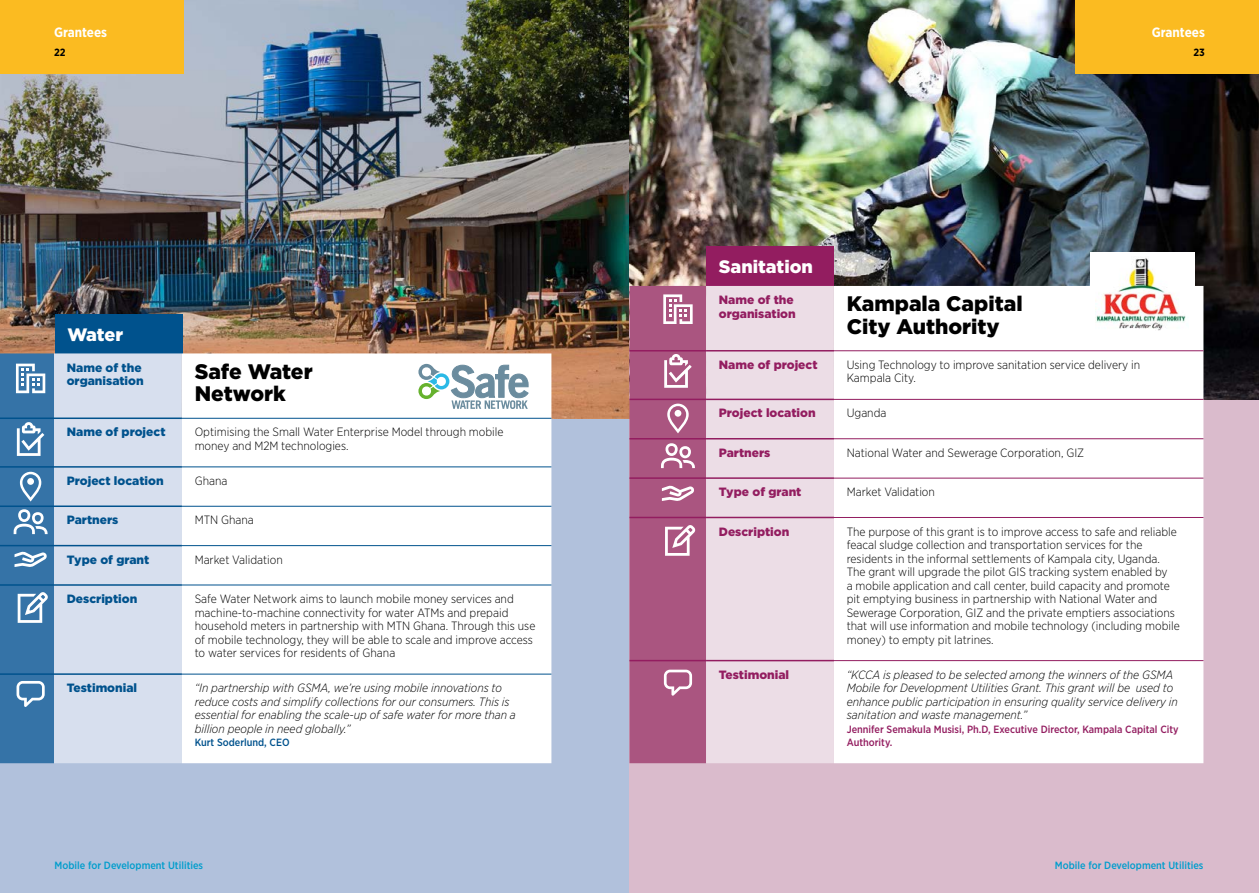
<style>
.page{position:relative;width:1259px;height:893px;background:#fff}
.page>*{position:absolute;margin:0;border:0;box-sizing:border-box;transform-origin:0 0}
.t1{font:900 21px/22.5px "Gotham";color:#000}
.t2{font:900 18px "Gotham";color:#fff}
.t3{font:700 13.5px "Gotham Narrow";color:#fff}
.t4{font:300 12px/13.5px "Gotham Narrow";color:#000}
.t5{font:italic 300 12px/13.5px "Gotham Narrow";color:#000}
.t6{font:900 12px/13.5px "Gotham";color:#931d60}
.t7{font:900 12px/13.5px "Gotham";color:#00528d}
.t8{font:500 10.5px/13.5px "Gotham Narrow";color:#931d60}
.t9{font:500 10.5px "Gotham Narrow";color:#009dcc}
.t10{font:500 10.5px "Gotham Narrow";color:#00528d}
.t11{font:700 10.5px "Gotham Narrow";color:#000}
</style>
<div class="page">
<div style="left:0;top:249px;width:629px;height:644px;background:#b1c1dc"></div>
<div style="left:629px;top:249px;width:630px;height:644px;background:#dabbcc"></div>
<img style="left:0;top:0;width:629px;height:418px">
<img style="left:629px;top:0;width:630px;height:399px">
<div style="left:55px;top:314px;width:128px;height:39px;background:#00528d"></div>
<div style="left:706px;top:246px;width:128px;height:40px;background:#931d60"></div>
<div style="left:706px;top:286px;width:128px;height:477px;background:#ecdde6"></div>
<div style="left:834px;top:286px;width:369px;height:477px;background:#fff"></div>
<hr style="left:706px;top:350px;width:128px;height:1px;background:#931d60">
<hr style="left:834px;top:350px;width:369px;height:1px;background:#931d60">
<hr style="left:706px;top:399px;width:128px;height:1px;background:#931d60">
<hr style="left:834px;top:399px;width:369px;height:1px;background:#931d60">
<hr style="left:706px;top:438px;width:128px;height:1px;background:#931d60">
<hr style="left:834px;top:438px;width:369px;height:1px;background:#931d60">
<hr style="left:706px;top:477px;width:128px;height:2px;background:#931d60">
<hr style="left:834px;top:478px;width:369px;height:1px;background:#931d60">
<hr style="left:706px;top:517px;width:128px;height:1px;background:#931d60">
<hr style="left:834px;top:517px;width:369px;height:1px;background:#931d60">
<hr style="left:706px;top:660px;width:128px;height:1px;background:#931d60">
<hr style="left:834px;top:660px;width:369px;height:1px;background:#931d60">
<div style="left:1089px;top:252px;width:105px;height:83px;background:#fff"></div>
<img style="left:1095px;top:258px;width:91px;height:72px">
<div style="left:54px;top:353px;width:128px;height:410px;background:#d7dfee"></div>
<div style="left:182px;top:353px;width:369px;height:410px;background:#fff"></div>
<hr style="left:54px;top:417px;width:128px;height:2px;background:#00528d">
<hr style="left:182px;top:418px;width:369px;height:1px;background:#00528d">
<hr style="left:54px;top:466px;width:128px;height:2px;background:#00528d">
<hr style="left:182px;top:467px;width:369px;height:1px;background:#00528d">
<hr style="left:54px;top:505px;width:128px;height:2px;background:#00528d">
<hr style="left:182px;top:506px;width:369px;height:1px;background:#00528d">
<hr style="left:54px;top:545px;width:128px;height:1px;background:#00528d">
<hr style="left:182px;top:545px;width:369px;height:1px;background:#00528d">
<hr style="left:54px;top:584px;width:128px;height:2px;background:#00528d">
<hr style="left:182px;top:585px;width:369px;height:1px;background:#00528d">
<hr style="left:54px;top:673px;width:128px;height:2px;background:#00528d">
<hr style="left:182px;top:674px;width:369px;height:1px;background:#00528d">
<div style="left:414px;top:359px;width:123px;height:56px;background:#fff"></div>
<svg style="left:418px;top:364px;width:110px;height:45px"></svg>
<svg style="left:0;top:353px;width:54px;height:410px"></svg>
<svg style="left:629px;top:286px;width:77px;height:477px"></svg>
<div style="left:0;top:0;width:183px;height:74px;background:#fbbb21"></div>
<div style="left:1075px;top:0;width:184px;height:74px;background:#fbbb21"></div>
<p class="t3" style="left:54px;top:24px;width:55px">Grantees</p>
<p class="t3" style="left:1151px;top:24px;width:55px">Grantees</p>
<p class="t11" style="left:54px;top:46px;width:13px">22</p>
<p class="t11" style="left:1193px;top:46px;width:13px">23</p>
<h2 class="t2" style="left:67px;top:322px;width:57px">Water</h2>
<p class="t7" style="left:67px;top:360px;width:78px">Name of the organisation</p>
<h1 class="t1" style="left:195px;top:360px;width:119px">Safe Water<br>Network</h1>
<p class="t7" style="left:67px;top:425px;width:100px">Name of project</p>
<p class="t4" style="left:195px;top:425px;width:310px">Optimising the Small Water Enterprise Model through mobile money and M2M technologies.</p>
<p class="t7" style="left:67px;top:474px;width:98px">Project location</p>
<p class="t4" style="left:195px;top:474px;width:34px">Ghana</p>
<p class="t7" style="left:67px;top:513px;width:53px">Partners</p>
<p class="t4" style="left:195px;top:513px;width:61px">MTN Ghana</p>
<p class="t7" style="left:67px;top:553px;width:84px">Type of grant</p>
<p class="t4" style="left:195px;top:552px;width:90px">Market Validation</p>
<p class="t7" style="left:67px;top:592px;width:72px">Description</p>
<p class="t4" style="left:195px;top:592px;width:342px">Safe Water Network aims to launch mobile money services and machine-to-machine connectivity for water ATMs and prepaid household meters in partnership with MTN Ghana. Through this use of mobile technology, they will be able to scale and improve access to water services for residents of Ghana</p>
<p class="t7" style="left:67px;top:681px;width:72px">Testimonial</p>
<p class="t5" style="left:195px;top:681px;width:323px">“In partnership with GSMA, we’re using mobile innovations to reduce costs and simplify collections for our consumers. This is essential for enabling the scale-up of safe water for more than a billion people in need globally.”</p>
<p class="t10" style="left:195px;top:736px;width:96px">Kurt Soderlund, CEO</p>
<h2 class="t2" style="left:719px;top:254px;width:96px">Sanitation</h2>
<p class="t6" style="left:719px;top:293px;width:78px">Name of the organisation</p>
<h1 class="t1" style="left:846px;top:292px;width:177px">Kampala Capital<br>City Authority</h1>
<p class="t6" style="left:719px;top:358px;width:100px">Name of project</p>
<p class="t4" style="left:846px;top:358px;width:295px">Using Technology to improve sanitation service delivery in<br>Kampala City.</p>
<p class="t6" style="left:719px;top:406px;width:98px">Project location</p>
<p class="t4" style="left:846px;top:406px;width:41px">Uganda</p>
<p class="t6" style="left:719px;top:446px;width:53px">Partners</p>
<p class="t4" style="left:846px;top:446px;width:239px">National Water and Sewerage Corporation, GIZ</p>
<p class="t6" style="left:719px;top:485px;width:84px">Type of grant</p>
<p class="t4" style="left:846px;top:485px;width:90px">Market Validation</p>
<p class="t6" style="left:719px;top:524px;width:72px">Description</p>
<p class="t4" style="left:846px;top:524px;width:334px">The purpose of this grant is to improve access to safe and reliable feacal sludge collection and transportation services for the residents in the informal settlements of Kampala city, Uganda.<br>The grant will upgrade the pilot GIS tracking system enabled by<br>a mobile application and call center, build capacity and promote pit emptying business in partnership with National Water and Sewerage Corporation, GIZ and the private emptiers associations that will use information and mobile technology (including mobile money) to empty pit latrines.</p>
<p class="t6" style="left:719px;top:668px;width:72px">Testimonial</p>
<p class="t5" style="left:846px;top:667px;width:333px">“KCCA is pleased to be selected among the winners of the GSMA Mobile for Development Utilities Grant. This grant will be used to enhance public participation in ensuring quality service delivery in sanitation and waste management.”</p>
<p class="t8" style="left:846px;top:722px;width:333px">Jennifer Semakula Musisi, Ph.D, Executive Director, Kampala Capital City<br>Authority.</p>
<p class="t9" style="left:55px;top:859px;width:150px">Mobile for Development Utilities</p>
<p class="t9" style="left:1055px;top:859px;width:150px">Mobile for Development Utilities</p>
</div>
